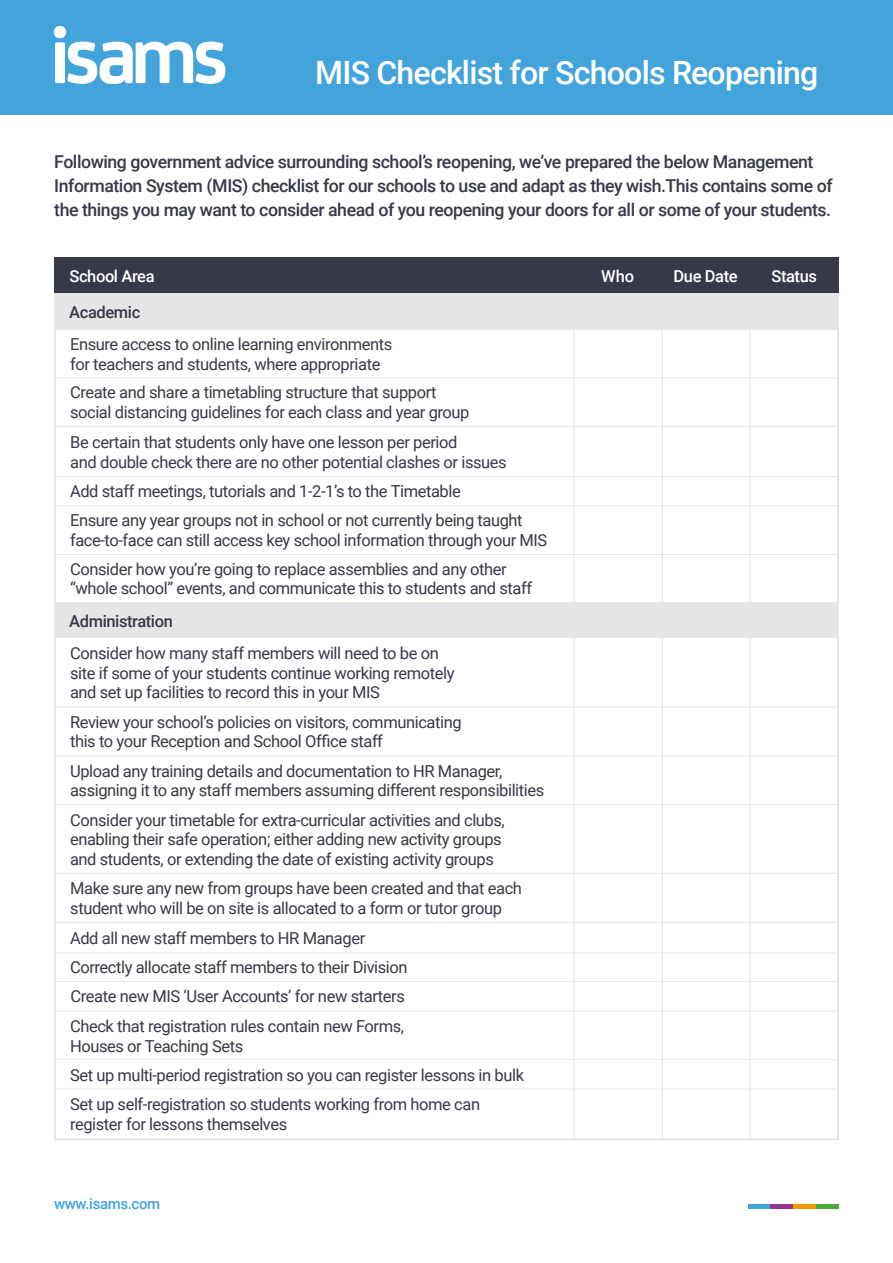
<style>
.page{position:relative;width:893px;height:1263px;background:#fff}
.page>*{position:absolute;margin:0;border:0;box-sizing:border-box;transform-origin:0 0}
.t1{font:500 32.1px "Roboto";letter-spacing:-.025em;color:#fff}
.t2{font:500 17.7px/24px "Roboto";letter-spacing:-.025em;color:#373948}
.t3{font:16.5px/19.5px "Roboto";letter-spacing:-.025em;color:#373948}
.t4{font:500 16.5px "Roboto";letter-spacing:-.025em;color:#fff}
.t5{font:500 16.5px "Roboto";letter-spacing:-.025em;color:#373948}
.t6{font:500 15px "Roboto";letter-spacing:-.025em;color:#43a4dc}
</style>
<div class="page">
<hr style="left:56px;top:426px;width:783px;height:1px;background:#e6e6e6">
<hr style="left:56px;top:505px;width:783px;height:1px;background:#e6e6e6">
<hr style="left:54px;top:476px;width:783px;height:1px;background:#e6e6e6">
<hr style="left:54px;top:377px;width:785px;height:1px;background:#e6e6e6">
<div style="left:0;top:0;width:893px;height:114px;background:#43a4dc"></div>
<svg style="left:54px;top:26px;width:171px;height:58px"></svg>
<hr style="left:55px;top:554px;width:784px;height:1px;background:#e6e6e6">
<div style="left:54px;top:258px;width:785px;height:35px;background:#373948"></div>
<hr style="left:56px;top:707px;width:781px;height:1px;background:#e6e6e6">
<hr style="left:56px;top:755px;width:783px;height:1px;background:#e6e6e6">
<hr style="left:55px;top:804px;width:783px;height:1px;background:#e6e6e6">
<hr style="left:55px;top:873px;width:783px;height:1px;background:#e6e6e6">
<hr style="left:574px;top:329px;width:1px;height:809px;background:#e6e6e6">
<hr style="left:749px;top:330px;width:1px;height:810px;background:#e6e6e6">
<hr style="left:662px;top:329px;width:1px;height:811px;background:#e6e6e6">
<div style="left:54px;top:602px;width:785px;height:36px;background:#e6e6e6"></div>
<div style="left:54px;top:293px;width:785px;height:36px;background:#e6e6e6"></div>
<hr style="left:56px;top:922px;width:782px;height:1px;background:#e6e6e6">
<hr style="left:56px;top:952px;width:782px;height:1px;background:#e6e6e6">
<hr style="left:56px;top:981px;width:782px;height:1px;background:#e6e6e6">
<hr style="left:55px;top:1010px;width:783px;height:1px;background:#e6e6e6">
<hr style="left:54px;top:1059px;width:784px;height:1px;background:#e6e6e6">
<hr style="left:54px;top:1088px;width:784px;height:1px;background:#e6e6e6">
<hr style="left:748px;top:1205px;width:22px;height:4px;background:#43a4dc">
<hr style="left:770px;top:1205px;width:23px;height:4px;background:#96368b">
<hr style="left:793px;top:1205px;width:23px;height:4px;background:#f49600">
<hr style="left:816px;top:1205px;width:23px;height:4px;background:#4ba73e">
<h1 class="t1" style="left:315px;top:50px;width:505px">MIS Checklist for Schools Reopening</h1>
<p class="t2" style="left:54px;top:149px;width:780px">Following government advice surrounding school’s reopening, we’ve prepared the below Management<br>Information System (MIS) checklist for our schools to use and adapt as they wish.This contains some of the things you may want to consider ahead of you reopening your doors for all or some of your students.</p>
<p class="t4" style="left:70px;top:264px;width:87px">School Area</p>
<p class="t4" style="left:601px;top:264px;width:35px">Who</p>
<p class="t4" style="left:674px;top:264px;width:66px">Due Date</p>
<p class="t5" style="left:69px;top:300px;width:73px">Academic</p>
<p class="t3" style="left:70px;top:334px;width:324px">Ensure access to online learning environments for teachers and students, where appropriate</p>
<p class="t3" style="left:70px;top:382px;width:401px">Create and share a timetabling structure that support social distancing guidelines for each class and year group</p>
<p class="t3" style="left:70px;top:432px;width:438px">Be certain that students only have one lesson per period<br>and double check there are no other potential clashes or issues</p>
<p class="t3" style="left:70px;top:476px;width:454px;line-height:29.1px">Add staff meetings, tutorials and 1-2-1’s to the Timetable<br>Ensure any year groups not in school or not currently being taught</p>
<p class="t3" style="left:70px;top:525px;width:479px;line-height:29.1px">face-to-face can still access key school information through your MIS<br>Consider how you’re going to replace assemblies and any other</p>
<p class="t3" style="left:70px;top:578px;width:464px">“whole school” events, and communicate this to students and staff</p>
<p class="t5" style="left:69px;top:609px;width:105px">Administration</p>
<p class="t3" style="left:70px;top:643px;width:386px">Consider how many staff members will need to be on site if some of your students continue working remotely and set up facilities to record this in your MIS</p>
<p class="t3" style="left:70px;top:711px;width:393px">Review your school’s policies on visitors, communicating this to your Reception and School Office staff</p>
<p class="t3" style="left:70px;top:760px;width:476px">Upload any training details and documentation to HR Manager, assigning it to any staff members assuming different responsibilities</p>
<p class="t3" style="left:70px;top:810px;width:436px">Consider your timetable for extra-curricular activities and clubs, enabling their safe operation; either adding new activity groups and students, or extending the date of existing activity groups</p>
<p class="t3" style="left:70px;top:878px;width:453px">Make sure any new from groups have been created and that each student who will be on site is allocated to a form or tutor group</p>
<p class="t3" style="left:70px;top:923px;width:339px;line-height:29.4px">Add all new staff members to HR Manager Correctly allocate staff members to their Division Create new MIS ‘User Accounts’ for new starters Check that registration rules contain new Forms,</p>
<p class="t3" style="left:70px;top:1030px;width:455px;line-height:29.4px">Houses or Teaching Sets<br>Set up multi-period registration so you can register lessons in bulk<br>Set up self-registration so students working from home can</p>
<p class="t3" style="left:70px;top:1114px;width:219px">register for lessons themselves</p>
<p class="t6" style="left:54px;top:1193px;width:108px">www.isams.com</p>
<p class="t4" style="left:771px;top:264px;width:47px">Status</p>
</div>
